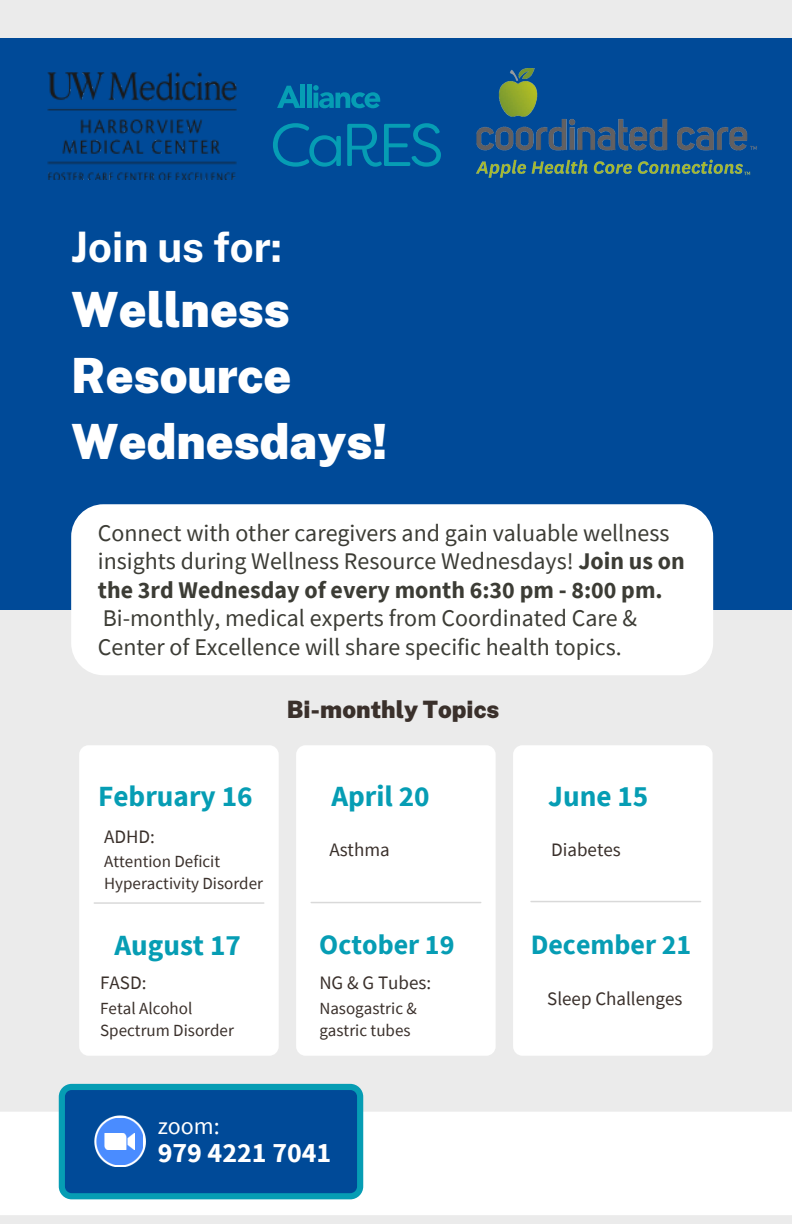
<style>
.page{position:relative;width:792px;height:1224px;background:#ebebeb}
.page>*{position:absolute;margin:0;border:0;box-sizing:border-box;transform-origin:0 0}
.t1{font:900 48.6px "Public Sans";color:#fff}
.t2{font:700 42px "Public Sans";color:#fff}
.t3{font:700 29.2px "Source Sans Pro";color:#069db4}
.t4{font:700 28px "Source Sans Pro";color:#069db4}
.t5{font:700 28px "Source Sans Pro";color:#fff}
.t6{font:24px/28.4px "Source Sans Pro";color:#3c3c35}
.t7{font:900 24px "Public Sans";color:#3a302b}
.t8{font:24px "Source Sans Pro";color:#fff}
.t9{font:19px "Source Sans Pro";color:#3a302b}
.t10{font:17px/22.6px "Source Sans Pro";color:#3a302b}
.s1{font-weight:700}
</style>
<div class="page">
<div style="left:0;top:38px;width:792px;height:571px;background:#004a98"></div>
<div style="left:71px;top:504px;width:642px;height:171px;background:#fff"></div>
<div style="left:0;top:1112px;width:792px;height:103px;background:#fff"></div>
<svg style="left:59px;top:1084px;width:304px;height:115px;background:#01569c"></svg>
<div style="left:79px;top:745px;width:200px;height:311px;background:#fff"></div>
<div style="left:513px;top:745px;width:200px;height:311px;background:#fff"></div>
<div style="left:296px;top:745px;width:200px;height:311px;background:#fff"></div>
<hr style="left:94px;top:902px;width:170px;height:2px;background:#d9d9d9">
<hr style="left:531px;top:901px;width:170px;height:1px;background:#d9d9d9">
<hr style="left:311px;top:902px;width:170px;height:1px;background:#d9d9d9">
<img style="left:477px;top:69px;width:280px;height:109px">
<img style="left:47px;top:72px;width:190px;height:107px">
<svg style="left:277px;top:86px;width:23px;height:22px"></svg>
<hr style="left:300px;top:84px;width:4px;height:24px;background:#069db4">
<hr style="left:307px;top:84px;width:4px;height:24px;background:#069db4">
<svg style="left:313px;top:85px;width:67px;height:23px"></svg>
<svg style="left:273px;top:123px;width:68px;height:44px"></svg>
<svg style="left:347px;top:123px;width:94px;height:44px"></svg>
<svg style="left:94px;top:1116px;width:51px;height:51px"></svg>
<svg style="left:96px;top:1118px;width:47px;height:47px;background:#5490f0"></svg>
<div style="left:105px;top:1133px;width:30px;height:17px;background:#fff"></div>
<p class="t2" style="left:71px;top:222px;width:213px">Join us for:</p>
<p class="t1" style="left:71px;top:281px;width:220px">Wellness</p>
<p class="t1" style="left:71px;top:347px;width:222px">Resource</p>
<p class="t1" style="left:71px;top:413px;width:318px">Wednesdays!</p>
<p class="t6" style="left:98px;top:518px;width:589px">Connect with other caregivers and gain valuable wellness insights during Wellness Resource Wednesdays! <span class="s1">Join us on the 3rd Wednesday of every month 6:30 pm - 8:00 pm.<br></span>Bi-monthly, medical experts from Coordinated Care &amp; Center of Excellence will share specific health topics.</p>
<p class="t7" style="left:287px;top:695px;width:214px">Bi-monthly Topics</p>
<p class="t3" style="left:98px;top:777px;width:156px">February 16</p>
<p class="t3" style="left:331px;top:777px;width:100px">April 20</p>
<p class="t3" style="left:548px;top:777px;width:102px">June 15</p>
<p class="t9" style="left:104px;top:824px;width:52px">ADHD:</p>
<p class="t10" style="left:104px;top:849px;width:160px">Attention Deficit<br>Hyperactivity Disorder</p>
<p class="t9" style="left:329px;top:837px;width:62px">Asthma</p>
<p class="t9" style="left:551px;top:837px;width:71px">Diabetes</p>
<p class="t3" style="left:114px;top:927px;width:128px">August 17</p>
<p class="t4" style="left:319px;top:926px;width:137px">October 19</p>
<p class="t4" style="left:531px;top:926px;width:162px">December 21</p>
<p class="t9" style="left:547px;top:987px;width:137px">Sleep Challenges</p>
<p class="t9" style="left:319px;top:971px;width:113px">NG &amp; G Tubes:</p>
<p class="t10" style="left:319px;top:996px;width:99px">Nasogastric &amp; gastric tubes</p>
<p class="t9" style="left:100px;top:971px;width:48px">FASD:</p>
<p class="t10" style="left:100px;top:996px;width:135px">Fetal Alcohol<br>Spectrum Disorder</p>
<p class="t8" style="left:158px;top:1110px;width:64px">zoom:</p>
<p class="t5" style="left:158px;top:1135px;width:175px">979 4221 7041</p>
</div>
